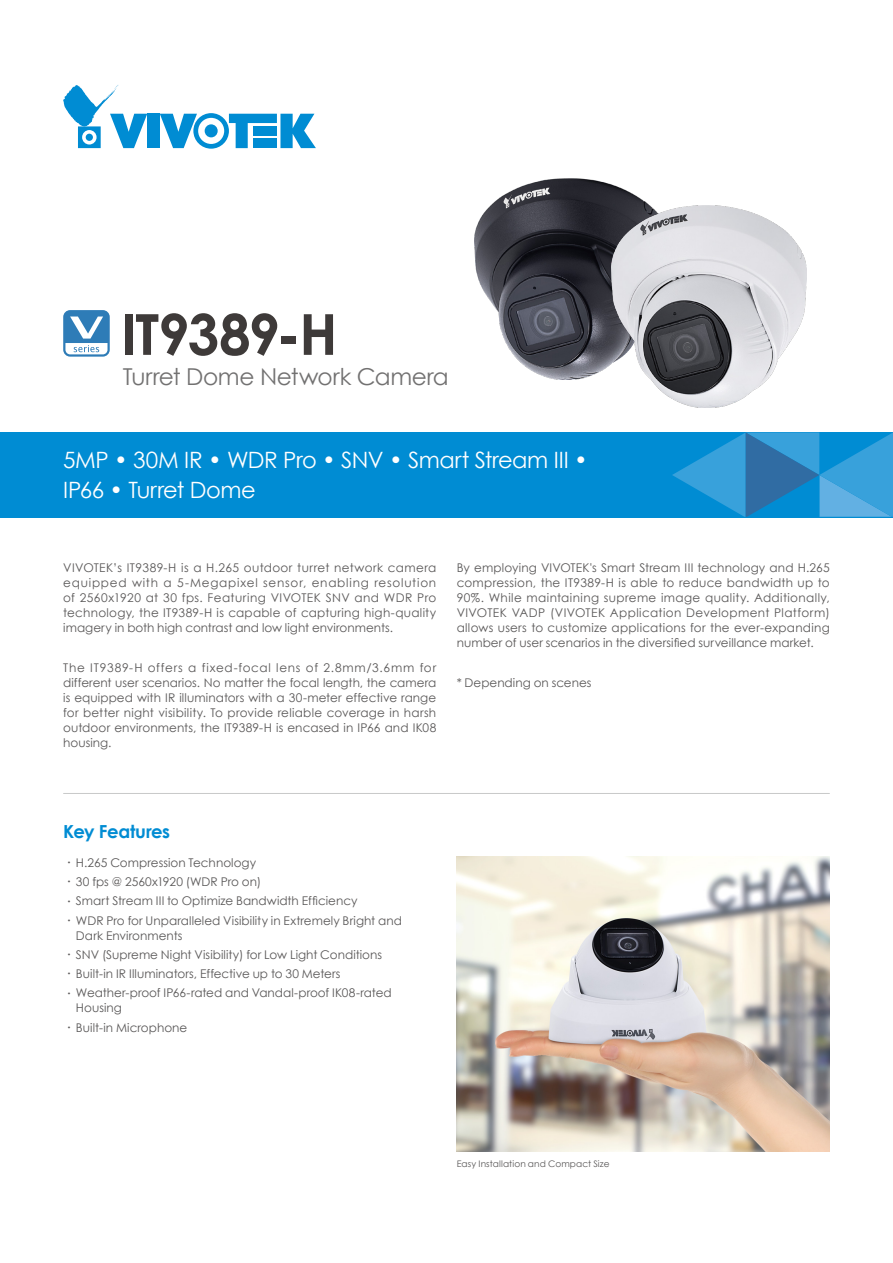
<style>
.page{position:relative;width:893px;height:1263px;background:#fff}
.page>*{position:absolute;margin:0;border:0;box-sizing:border-box;transform-origin:0 0}
.t1{font:700 56.55px "Century Gothic";letter-spacing:-.02em;color:#3e3a39}
.t2{font:23.25px "Century Gothic";letter-spacing:-.015em;color:#727171}
.t3{font:22.5px/30px "Century Gothic";letter-spacing:-.015em;color:#fff}
.t4{font:700 18px "Century Gothic";letter-spacing:-.02em;color:#008cd3}
.t5{font:12px/15px "Century Gothic";letter-spacing:.005em;color:#595757;text-align:justify}
.t6{font:9px "Century Gothic";letter-spacing:.01em;color:#595757}
.s1{font-family:"Adobe Ming Std";font-weight:300}
</style>
<div class="page">
<div style="left:0;top:432px;width:893px;height:85px;background:#008cd3"></div>
<svg style="left:672px;top:432px;width:221px;height:85px"></svg>
<svg style="left:63px;top:310px;width:47px;height:47px"></svg>
<hr style="left:63px;top:793px;width:767px;height:1px;background:#c9caca">
<img style="left:457px;top:856px;width:372px;height:295px">
<div style="left:147px;top:114px;width:13px;height:34px;background:#008cd3"></div>
<svg style="left:160px;top:113px;width:156px;height:36px"></svg>
<svg style="left:63px;top:85px;width:84px;height:63px"></svg>
<div style="left:86px;top:134px;width:7px;height:7px;background:#008cd3;border-radius:50%"></div>
<img style="left:475px;top:179px;width:176px;height:201px">
<img style="left:612px;top:206px;width:194px;height:202px">
<h1 class="t1" style="left:121px;top:291px;width:218px">IT9389-H</h1>
<h2 class="t2" style="left:123px;top:361px;width:327px">Turret Dome Network Camera</h2>
<h3 class="t3" style="left:63px;top:445px;width:526px">5MP • 30M IR • WDR Pro • SNV • Smart Stream III •<br>IP66 • Turret Dome</h3>
<p class="t5" style="left:63px;top:560px;width:375px">VIVOTEK’s IT9389-H is a H.265 outdoor turret network camera equipped with a 5-Megapixel sensor, enabling resolution of 2560x1920 at 30 fps. Featuring VIVOTEK SNV and WDR Pro technology, the IT9389-H is capable of capturing high-quality imagery in both high contrast and low light environments.</p>
<p class="t5" style="left:63px;top:660px;width:375px">The IT9389-H offers a fixed-focal lens of 2.8mm/3.6mm for different user scenarios. No matter the focal length, the camera is equipped with IR illuminators with a 30-meter effective range for better night visibility. To provide reliable coverage in harsh outdoor environments, the IT9389-H is encased in IP66 and IK08 housing.</p>
<p class="t5" style="left:457px;top:560px;width:375px">By employing VIVOTEK's Smart Stream III technology and H.265 compression, the IT9389-H is able to reduce bandwidth up to 90%. While maintaining supreme image quality. Additionally, VIVOTEK VADP (VIVOTEK Application Development Platform) allows users to customize applications for the ever-expanding number of user scenarios in the diversified surveillance market.</p>
<p class="t5" style="left:457px;top:675px;width:136px">* Depending on scenes</p>
<h3 class="t4" style="left:63px;top:818px;width:109px">Key Features</h3>
<p class="t5" style="left:63px;top:855px;width:194px"><span class="s1">•</span> H.265 Compression Technology</p>
<p class="t5" style="left:63px;top:874px;width:199px"><span class="s1">•</span> 30 fps @ 2560x1920 (WDR Pro on)</p>
<p class="t5" style="left:63px;top:893px;width:296px"><span class="s1">•</span> Smart Stream III to Optimize Bandwidth Efficiency</p>
<p class="t5" style="left:76px;top:913px;width:327px;text-indent:-13px"><span class="s1">•</span> WDR Pro for Unparalleled Visibility in Extremely Bright and<br>Dark Environments</p>
<p class="t5" style="left:63px;top:947px;width:320px"><span class="s1">•</span> SNV (Supreme Night Visibility) for Low Light Conditions</p>
<p class="t5" style="left:63px;top:966px;width:279px"><span class="s1">•</span> Built-in IR Illuminators, Effective up to 30 Meters</p>
<p class="t5" style="left:76px;top:985px;width:317px;text-indent:-13px"><span class="s1">•</span> Weather-proof IP66-rated and Vandal-proof IK08-rated<br>Housing</p>
<p class="t5" style="left:63px;top:1020px;width:126px"><span class="s1">•</span> Built-in Microphone</p>
<p class="t6" style="left:457px;top:1157px;width:154px">Easy Installation and Compact Size</p>
</div>
